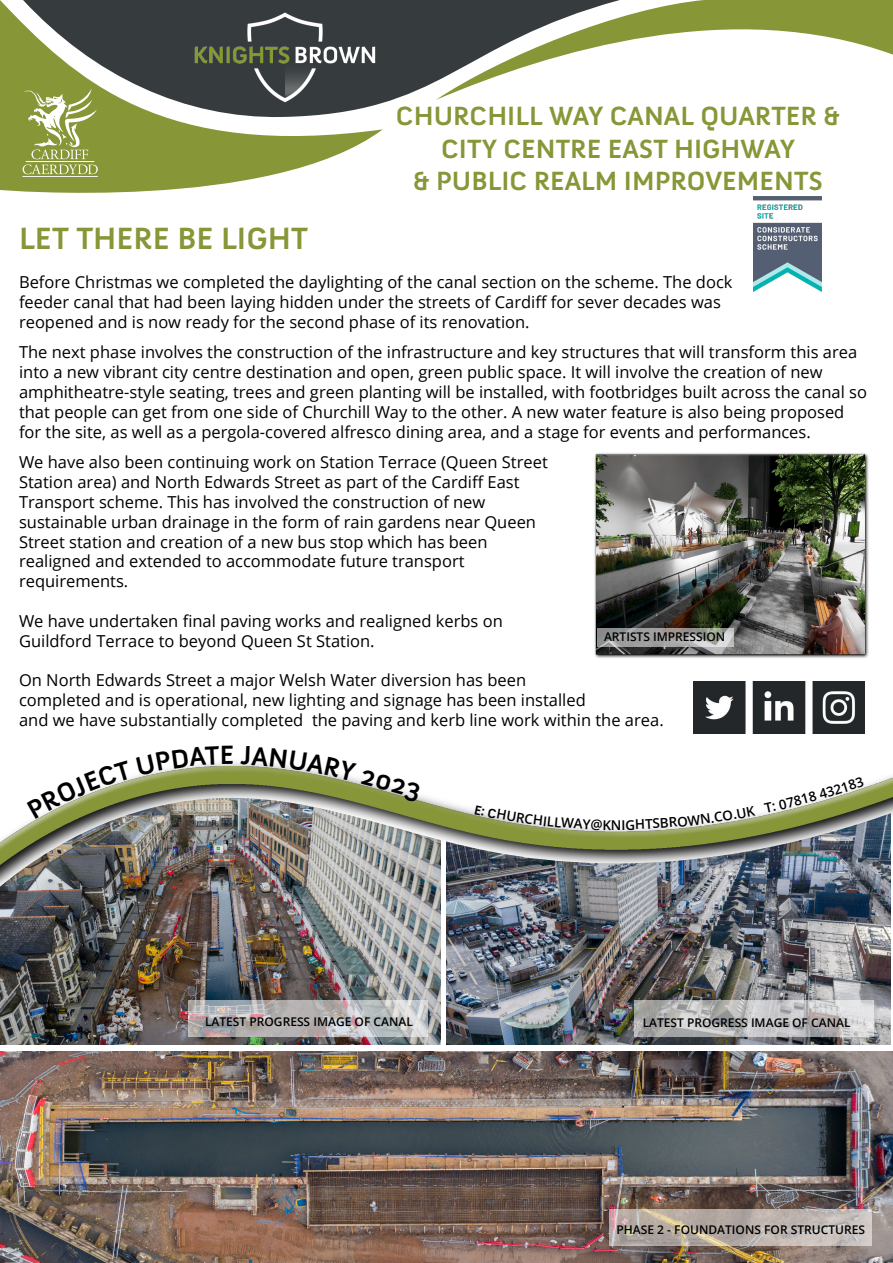
<style>
.page{position:relative;width:893px;height:1263px;background:#fff}
.page>*{position:absolute;margin:0;border:0;box-sizing:border-box;transform-origin:0 0}
.t1{font:700 31.5px "Anivers";color:#879637}
.t2{font:700 27px/32.4px "Anivers";color:#879637;text-align:center}
.t3{font:700 27px "Anivers";color:#000}
.t4{font:16.5px/19.8px "Open Sans";color:#000}
.t5{font:600 13.5px "Open Sans";color:#000}
.t6{font:600 12px "Open Sans";color:#000}
</style>
<div class="page">
<img style="left:0;top:1051px;width:893px;height:212px">
<img style="left:446px;top:1031px;width:444px;height:13px">
<img style="left:0;top:1031px;width:441px;height:13px">
<svg style="left:0;top:0;width:383px;height:193px;fill:#879637"></svg>
<svg style="left:620px;top:3px;width:61px;height:39px;fill:#879637"></svg>
<svg style="left:23px;top:0;width:597px;height:119px"></svg>
<img style="left:189px;top:4px;width:192px;height:107px">
<hr style="left:22px;top:176px;width:76px;height:1px;background:#fff">
<svg style="left:23px;top:89px;width:75px;height:85px;background:#a2ae65"></svg>
<img style="left:0;top:996px;width:891px;height:35px">
<img style="left:0;top:762px;width:893px;height:234px">
<svg style="left:634px;top:1000px;width:239px;height:37px;background:#bdbdbe"></svg>
<svg style="left:189px;top:1000px;width:239px;height:37px;background:#bab8b9"></svg>
<svg style="left:609px;top:1209px;width:263px;height:37px;background:#bdb3ac"></svg>
<img style="left:594px;top:453px;width:275px;height:281px">
<svg style="left:597px;top:629px;width:136px;height:18px;background:#a6a6a4"></svg>
<img style="left:694px;top:456px;width:175px;height:15px">
<img style="left:681px;top:0;width:212px;height:456px">
<img style="left:694px;top:681px;width:170px;height:52px">
<svg style="left:27px;top:762px;width:193px;height:56px"></svg>
<svg style="left:241px;top:762px;width:180px;height:41px"></svg>
<svg style="left:475px;top:805px;width:136px;height:25px"></svg>
<svg style="left:623px;top:805px;width:133px;height:25px"></svg>
<svg style="left:764px;top:776px;width:100px;height:37px"></svg>
<h2 class="t2" style="left:396px;top:100px;width:446px">CHURCHILL WAY CANAL QUARTER &amp;<br>CITY CENTRE EAST HIGHWAY<br>&amp; PUBLIC REALM IMPROVEMENTS</h2>
<h1 class="t1" style="left:19px;top:221px;width:290px">LET THERE BE LIGHT</h1>
<p class="t4" style="left:19px;top:272px;width:715px">Before Christmas we completed the daylighting of the canal section on the scheme. The dock feeder canal that had been laying hidden under the streets of Cardiff for sever decades was reopened and is now ready for the second phase of its renovation.</p>
<p class="t4" style="left:19px;top:342px;width:849px">The next phase involves the construction of the infrastructure and key structures that will transform this area into a new vibrant city centre destination and open, green public space. It will involve the creation of new amphitheatre-style seating, trees and green planting will be installed, with footbridges built across the canal so that people can get from one side of Churchill Way to the other. A new water feature is also being proposed for the site, as well as a pergola-covered alfresco dining area, and a stage for events and performances.</p>
<p class="t4" style="left:19px;top:452px;width:530px">We have also been continuing work on Station Terrace (Queen Street Station area) and North Edwards Street as part of the Cardiff East Transport scheme. This has involved the construction of new sustainable urban drainage in the form of rain gardens near Queen Street station and creation of a new bus stop which has been realigned and extended to accommodate future transport requirements.</p>
<p class="t4" style="left:19px;top:610px;width:485px">We have undertaken final paving works and realigned kerbs on<br>Guildford Terrace to beyond Queen St Station.</p>
<p class="t4" style="left:19px;top:670px;width:646px">On North Edwards Street a major Welsh Water diversion has been<br>completed and is operational, new lighting and signage has been installed<br>and we have substantially completed the paving and kerb line work within the area.</p>
<p class="t6" style="left:604px;top:629px;width:123px">ARTISTS IMPRESSION</p>
<h2 class="t3" style="left:220px;top:740px;width:16px">E</h2>
<p class="t5" style="left:611px;top:815px;width:12px">N</p>
<p class="t6" style="left:205px;top:1014px;width:209px">LATEST PROGRESS IMAGE OF CANAL</p>
<p class="t6" style="left:643px;top:1014px;width:209px">LATEST PROGRESS IMAGE OF CANAL</p>
<p class="t6" style="left:617px;top:1221px;width:250px">PHASE 2 - FOUNDATIONS FOR STRUCTURES</p>
</div>
